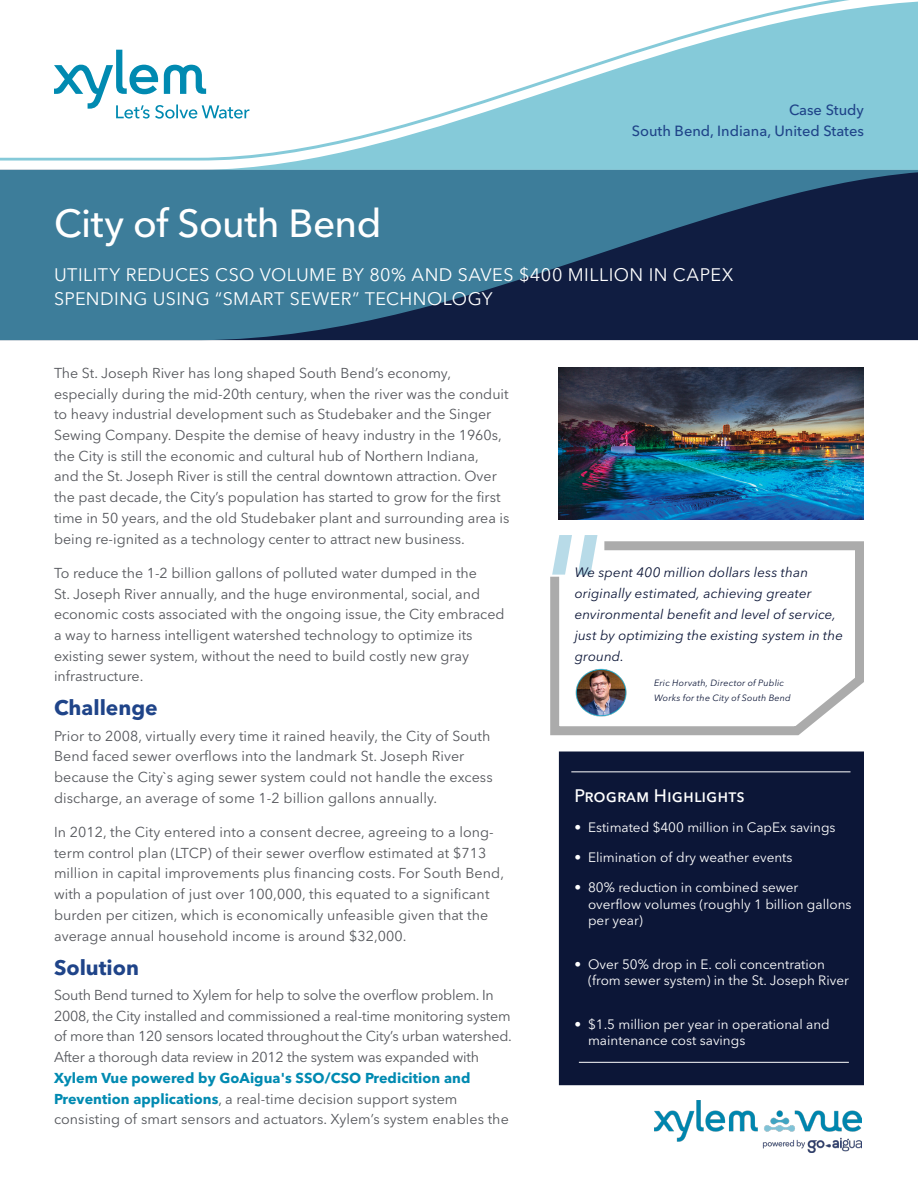
<style>
.page{position:relative;width:918px;height:1188px;background:#fff}
.page>*{position:absolute;margin:0;border:0;box-sizing:border-box;transform-origin:0 0}
.t1{font:italic 500 159px "Avenir Next LT Pro";color:#71b8d2}
.t2{font:500 39px "Avenir Next LT Pro";letter-spacing:-.015em;color:#fff}
.t3{font:700 21px "Avenir Next LT Pro";color:#1f4489}
.t4{font:18px/24px "Avenir Next LT Pro";letter-spacing:.025em;color:#fff}
.t5{font:500 18px "Avenir Next LT Pro";color:#fff}
.t6{font:500 14.7px/21.3px "Avenir Next LT Pro";color:#1f4489;text-align:right}
.t7{font:14.25px/20.7px "Avenir Next LT Pro";color:#54565b}
.t8{font:13.5px/16.5px "Avenir Next LT Pro";color:#fff}
.t9{font:italic 13.5px/21px "Avenir Next LT Pro";letter-spacing:.005em;color:#0c1637}
.t10{font:italic 9px/15px "Avenir Next LT Pro";letter-spacing:.025em;color:#0c1637}
.s1{font-weight:700;color:#008ab1}
</style>
<div class="page">
<svg style="left:550px;top:541px;width:314px;height:195px"></svg>
<div style="left:559px;top:752px;width:305px;height:333px;background:#0c1637"></div>
<svg style="left:0;top:161px;width:918px;height:9px;fill:#85cad9"></svg>
<svg style="left:0;top:170px;width:918px;height:170px;background:#2d5b7a"></svg>
<svg style="left:0;top:0;width:918px;height:161px"></svg>
<img style="left:559px;top:367px;width:305px;height:152px">
<svg style="left:54px;top:50px;width:195px;height:69px"></svg>
<hr style="left:579px;top:1062px;width:270px;height:1px;background:#fff">
<hr style="left:571px;top:771px;width:279px;height:1px;background:#fff">
<img style="left:574px;top:665px;width:53px;height:52px">
<img style="left:654px;top:1101px;width:208px;height:51px">
<p class="t6" style="left:632px;top:99px;width:234px">Case Study<br>South Bend, Indiana, United States</p>
<h2 class="t2" style="left:54px;top:200px;width:329px">City of South Bend</h2>
<p class="t4" style="left:54px;top:263px;width:681px">UTILITY REDUCES CSO VOLUME BY 80% AND SAVES $400 MILLION IN CAPEX<br>SPENDING USING “SMART SEWER” TECHNOLOGY</p>
<p class="t7" style="left:54px;top:363px;width:457px">The St. Joseph River has long shaped South Bend’s economy, especially during the mid-20th century, when the river was the conduit to heavy industrial development such as Studebaker and the Singer Sewing Company. Despite the demise of heavy industry in the 1960s, the City is still the economic and cultural hub of Northern Indiana,<br>and the St. Joseph River is still the central downtown attraction. Over the past decade, the City’s population has started to grow for the first time in 50 years, and the old Studebaker plant and surrounding area is being re-ignited as a technology center to attract new business.</p>
<p class="t7" style="left:54px;top:563px;width:452px">To reduce the 1-2 billion gallons of polluted water dumped in the<br>St. Joseph River annually, and the huge environmental, social, and economic costs associated with the ongoing issue, the City embraced a way to harness intelligent watershed technology to optimize its existing sewer system, without the need to build costly new gray infrastructure.</p>
<h3 class="t3" style="left:54px;top:695px;width:105px">Challenge</h3>
<p class="t7" style="left:54px;top:725px;width:440px">Prior to 2008, virtually every time it rained heavily, the City of South Bend faced sewer overflows into the landmark St. Joseph River because the City`s aging sewer system could not handle the excess discharge, an average of some 1-2 billion gallons annually.</p>
<p class="t7" style="left:54px;top:822px;width:452px">In 2012, the City entered into a consent decree, agreeing to a long&shy;term control plan (LTCP) of their sewer overflow estimated at $713 million in capital improvements plus financing costs. For South Bend, with a population of just over 100,000, this equated to a significant burden per citizen, which is economically unfeasible given that the average annual household income is around $32,000.</p>
<h3 class="t3" style="left:54px;top:955px;width:87px">Solution</h3>
<p class="t7" style="left:54px;top:985px;width:460px">South Bend turned to Xylem for help to solve the overflow problem. In 2008, the City installed and commissioned a real-time monitoring system of more than 120 sensors located throughout the City’s urban watershed.<br>After a thorough data review in 2012 the system was expanded with</p>
<p class="t7" style="left:54px;top:1068px;width:456px"><span class="s1">Xylem Vue powered by GoAigua's SSO/CSO Predicition and<br>Prevention applications</span>, a real-time decision support system consisting of smart sensors and actuators. Xylem’s system enables the</p>
<h1 class="t1" style="left:535px;top:496px;width:69px">"</h1>
<p class="t9" style="left:575px;top:562px;width:270px">We spent 400 million dollars less than originally estimated, achieving greater environmental benefit and level of service, just by optimizing the existing system in the ground.</p>
<p class="t10" style="left:654px;top:675px;width:138px">Eric Horvath, Director of Public<br>Works for the City of South Bend</p>
<p class="t5" style="left:575px;top:785px;width:172px">Program Highlights</p>
<p class="t8" style="left:575px;top:819px;width:263px">• Estimated $400 million in CapEx savings</p>
<p class="t8" style="left:575px;top:849px;width:219px">• Elimination of dry weather events</p>
<p class="t8" style="left:588px;top:879px;width:265px;text-indent:-14px">• 80% reduction in combined sewer overflow volumes (roughly 1 billion gallons per year)</p>
<p class="t8" style="left:588px;top:956px;width:262px;text-indent:-14px">• Over 50% drop in E. coli concentration (from sewer system) in the St. Joseph River</p>
<p class="t8" style="left:588px;top:1016px;width:243px;text-indent:-14px">• $1.5 million per year in operational and maintenance cost savings</p>
</div>
